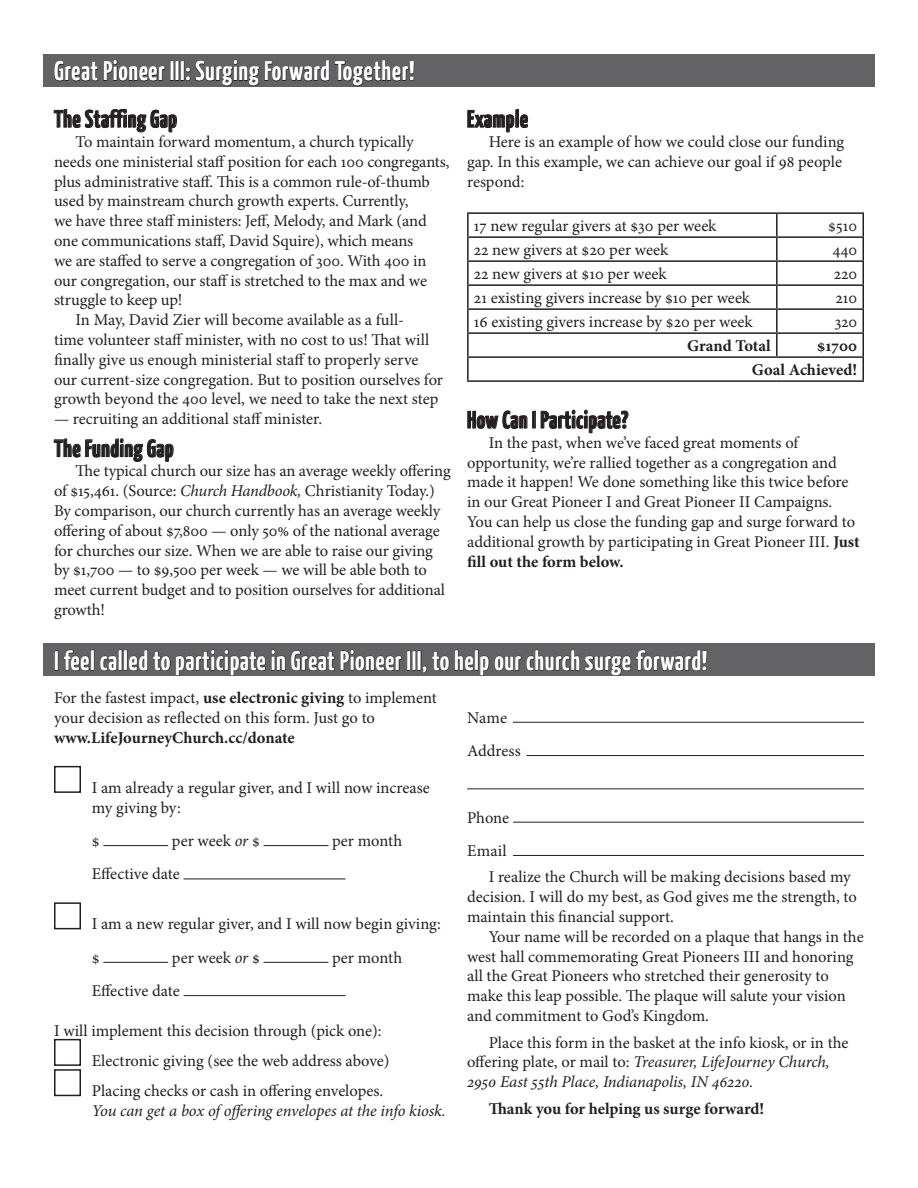
<style>
.page{position:relative;width:918px;height:1188px;background:#fff}
.page>*{position:absolute;margin:0;border:0;box-sizing:border-box;transform-origin:0 0}
.t1{font:700 27px "Yanone Kaffeesatz";letter-spacing:.02em;color:#fff}
.t2{font:700 24px "Yanone Kaffeesatz";letter-spacing:.02em;color:#231f20}
.t3{font:16.5px/19.8px "Minion Pro";letter-spacing:-.005em;color:#231f20}
.t4{font:700 16.5px/24px "Minion Pro";color:#231f20;text-align:right}
.t5{font:italic 16.5px "Minion Pro";letter-spacing:-.01em;color:#231f20}
.s1{font-style:italic}
.s2{font-weight:700}
</style>
<div class="page">
<div style="left:54px;top:766px;width:27px;height:27px;border:2px solid #231f20"></div>
<hr style="left:103px;top:845px;width:65px;height:1px;background:#231f20">
<hr style="left:264px;top:845px;width:64px;height:1px;background:#231f20">
<hr style="left:184px;top:879px;width:162px;height:1px;background:#231f20">
<div style="left:54px;top:902px;width:27px;height:27px;border:2px solid #231f20"></div>
<hr style="left:103px;top:962px;width:65px;height:1px;background:#231f20">
<hr style="left:264px;top:962px;width:64px;height:1px;background:#231f20">
<hr style="left:184px;top:995px;width:162px;height:1px;background:#231f20">
<div style="left:54px;top:1039px;width:27px;height:27px;border:2px solid #231f20"></div>
<div style="left:54px;top:1069px;width:27px;height:27px;border:2px solid #231f20"></div>
<svg style="left:53px;top:109px;width:124px;height:24px"></svg>
<svg style="left:53px;top:438px;width:121px;height:24px"></svg>
<div style="left:43px;top:54px;width:832px;height:32px;background:#636366"></div>
<svg style="left:54px;top:60px;width:361px;height:26px"></svg>
<svg style="left:467px;top:109px;width:61px;height:24px"></svg>
<hr style="left:467px;top:212px;width:310px;height:2px;background:#231f20">
<hr style="left:467px;top:214px;width:2px;height:22px;background:#231f20">
<hr style="left:777px;top:212px;width:87px;height:2px;background:#231f20">
<hr style="left:776px;top:214px;width:2px;height:22px;background:#231f20">
<hr style="left:862px;top:214px;width:2px;height:22px;background:#231f20">
<hr style="left:467px;top:236px;width:310px;height:2px;background:#231f20">
<hr style="left:467px;top:238px;width:2px;height:22px;background:#231f20">
<hr style="left:777px;top:236px;width:87px;height:2px;background:#231f20">
<hr style="left:776px;top:238px;width:2px;height:22px;background:#231f20">
<hr style="left:862px;top:238px;width:2px;height:22px;background:#231f20">
<hr style="left:467px;top:260px;width:310px;height:2px;background:#231f20">
<hr style="left:467px;top:262px;width:2px;height:22px;background:#231f20">
<hr style="left:777px;top:260px;width:87px;height:2px;background:#231f20">
<hr style="left:776px;top:262px;width:2px;height:22px;background:#231f20">
<hr style="left:862px;top:262px;width:2px;height:22px;background:#231f20">
<hr style="left:467px;top:284px;width:310px;height:2px;background:#231f20">
<hr style="left:467px;top:286px;width:2px;height:22px;background:#231f20">
<hr style="left:777px;top:284px;width:87px;height:2px;background:#231f20">
<hr style="left:776px;top:286px;width:2px;height:22px;background:#231f20">
<hr style="left:862px;top:286px;width:2px;height:22px;background:#231f20">
<hr style="left:467px;top:308px;width:310px;height:2px;background:#231f20">
<hr style="left:467px;top:310px;width:2px;height:22px;background:#231f20">
<hr style="left:777px;top:308px;width:87px;height:2px;background:#231f20">
<hr style="left:776px;top:310px;width:2px;height:22px;background:#231f20">
<hr style="left:862px;top:310px;width:2px;height:22px;background:#231f20">
<hr style="left:467px;top:332px;width:310px;height:2px;background:#231f20">
<hr style="left:467px;top:334px;width:2px;height:22px;background:#231f20">
<hr style="left:777px;top:332px;width:87px;height:2px;background:#231f20">
<hr style="left:776px;top:334px;width:2px;height:22px;background:#231f20">
<hr style="left:862px;top:334px;width:2px;height:22px;background:#231f20">
<hr style="left:467px;top:356px;width:310px;height:2px;background:#231f20">
<hr style="left:467px;top:358px;width:2px;height:22px;background:#231f20">
<hr style="left:777px;top:356px;width:87px;height:2px;background:#231f20">
<hr style="left:862px;top:358px;width:2px;height:22px;background:#231f20">
<hr style="left:467px;top:380px;width:310px;height:2px;background:#231f20">
<hr style="left:777px;top:380px;width:87px;height:2px;background:#231f20">
<svg style="left:467px;top:409px;width:162px;height:25px"></svg>
<div style="left:43px;top:644px;width:832px;height:32px;background:#636366"></div>
<svg style="left:54px;top:649px;width:654px;height:27px"></svg>
<hr style="left:513px;top:722px;width:351px;height:1px;background:#231f20">
<hr style="left:526px;top:755px;width:338px;height:1px;background:#231f20">
<hr style="left:467px;top:788px;width:397px;height:1px;background:#231f20">
<hr style="left:513px;top:822px;width:351px;height:1px;background:#231f20">
<hr style="left:513px;top:855px;width:351px;height:1px;background:#231f20">
<h1 class="t1" style="left:54px;top:53px;width:362px">Great Pioneer III: Surging Forward Together!</h1>
<h2 class="t2" style="left:54px;top:103px;width:125px">The Staffing Gap</h2>
<p class="t3" style="left:76px;top:132px;width:340px">To maintain forward momentum, a church typically</p>
<p class="t3" style="left:54px;top:152px;width:397px">needs one ministerial staff position for each 100 congregants,</p>
<p class="t3" style="left:54px;top:172px;width:378px">plus administrative staff. This is a common rule-of-thumb</p>
<p class="t3" style="left:54px;top:191px;width:356px">used by mainstream church growth experts. Currently,</p>
<p class="t3" style="left:54px;top:211px;width:374px">we have three staff ministers: Jeff, Melody, and Mark (and</p>
<p class="t3" style="left:54px;top:231px;width:361px">one communications staff, David Squire), which means</p>
<p class="t3" style="left:54px;top:251px;width:374px">we are staffed to serve a congregation of 300. With 400 in</p>
<p class="t3" style="left:54px;top:271px;width:375px">our congregation, our staff is stretched to the max and we</p>
<p class="t3" style="left:54px;top:290px;width:130px">struggle to keep up!</p>
<p class="t3" style="left:76px;top:310px;width:330px">In May, David Zier will become available as a full-</p>
<p class="t3" style="left:54px;top:330px;width:377px">time volunteer staff minister, with no cost to us! That will</p>
<p class="t3" style="left:54px;top:350px;width:366px">finally give us enough ministerial staff to properly serve</p>
<p class="t3" style="left:54px;top:370px;width:391px">our current-size congregation. But to position ourselves for</p>
<p class="t3" style="left:54px;top:389px;width:386px">growth beyond the 400 level, we need to take the next step</p>
<p class="t3" style="left:54px;top:409px;width:270px">— recruiting an additional staff minister.</p>
<h2 class="t2" style="left:54px;top:432px;width:121px">The Funding Gap</h2>
<p class="t3" style="left:54px;top:461px;width:398px;text-indent:22px">The typical church our size has an average weekly offering of $15,461. (Source: <span class="s1">Church Handbook,</span> Christianity Today.)<br>By comparison, our church currently has an average weekly offering of about $7,800 — only 50% of the national average for churches our size. When we are able to raise our giving by $1,700 — to $9,500 per week — we will be able both to meet current budget and to position ourselves for additional growth!</p>
<h2 class="t2" style="left:467px;top:103px;width:62px">Example</h2>
<p class="t3" style="left:467px;top:132px;width:379px;text-indent:22px">Here is an example of how we could close our funding gap. In this example, we can achieve our goal if 98 people respond:</p>
<p class="t3" style="left:474px;top:216px;width:244px">17 new regular givers at $30 per week</p>
<p class="t3" style="left:828px;top:216px;width:31px">$510</p>
<p class="t3" style="left:474px;top:240px;width:196px">22 new givers at $20 per week</p>
<p class="t3" style="left:832px;top:240px;width:26px">440</p>
<p class="t3" style="left:474px;top:264px;width:194px">22 new givers at $10 per week</p>
<p class="t3" style="left:834px;top:264px;width:25px">220</p>
<p class="t3" style="left:474px;top:288px;width:278px">21 existing givers increase by $10 per week</p>
<p class="t3" style="left:835px;top:288px;width:23px">210</p>
<p class="t3" style="left:474px;top:312px;width:280px">16 existing givers increase by $20 per week</p>
<p class="t3" style="left:835px;top:312px;width:24px">320</p>
<p class="t4" style="left:687px;top:334px;width:85px">Grand Total</p>
<p class="t4" style="left:752px;top:334px;width:107px">$1700<br>Goal Achieved!</p>
<h2 class="t2" style="left:467px;top:404px;width:163px">How Can I Participate?</h2>
<p class="t3" style="left:467px;top:433px;width:394px;text-indent:22px">In the past, when we’ve faced great moments of opportunity, we’re rallied together as a congregation and made it happen! We done something like this twice before in our Great Pioneer I and Great Pioneer II Campaigns.<br>You can help us close the funding gap and surge forward to additional growth by participating in Great Pioneer III. <span class="s2">Just fill out the form below.</span></p>
<h1 class="t1" style="left:54px;top:643px;width:655px">I feel called to participate in Great Pioneer III, to help our church surge forward!</h1>
<p class="t3" style="left:467px;top:701px;width:55px;line-height:33.3px">Name<br>Address</p>
<p class="t3" style="left:54px;top:688px;width:384px">For the fastest impact, <span class="s2">use electronic giving</span> to implement your decision as reflected on this form. Just go to</p>
<p class="t4" style="left:54px;top:725px;width:242px">www.LifeJourneyChurch.cc/donate</p>
<p class="t3" style="left:92px;top:778px;width:340px">I am already a regular giver, and I will now increase my giving by:</p>
<p class="t3" style="left:92px;top:831px;width:9px">$</p>
<p class="t3" style="left:172px;top:831px;width:89px">per week <span class="s1">or</span> $</p>
<p class="t3" style="left:332px;top:831px;width:71px">per month</p>
<p class="t3" style="left:92px;top:864px;width:89px">Effective date</p>
<p class="t3" style="left:92px;top:908px;width:350px;line-height:33.3px">I am a new regular giver, and I will now begin giving: $</p>
<p class="t3" style="left:467px;top:801px;width:44px;line-height:33.3px">Phone<br>Email</p>
<p class="t3" style="left:467px;top:867px;width:391px;text-indent:22px">I realize the Church will be making decisions based my decision. I will do my best, as God gives me the strength, to maintain this financial support.</p>
<p class="t3" style="left:467px;top:927px;width:398px;text-indent:22px">Your name will be recorded on a plaque that hangs in the west hall commemorating Great Pioneers III and honoring all the Great Pioneers who stretched their generosity to make this leap possible. The plaque will salute your vision and commitment to God’s Kingdom.</p>
<p class="t3" style="left:467px;top:1032px;width:383px;text-indent:22px">Place this form in the basket at the info kiosk, or in the offering plate, or mail to: <span class="s1">Treasurer, LifeJourney Church,<br>2950 East 55th Place, Indianapolis, IN 46220.</span></p>
<p class="t4" style="left:489px;top:1096px;width:277px">Thank you for helping us surge forward!</p>
<p class="t3" style="left:172px;top:948px;width:89px">per week <span class="s1">or</span> $</p>
<p class="t3" style="left:332px;top:948px;width:71px">per month</p>
<p class="t3" style="left:92px;top:981px;width:89px">Effective date</p>
<p class="t3" style="left:92px;top:1015px;width:299px;line-height:30.3px;text-indent:-38px">I will implement this decision through (pick one):<br>Electronic giving (see the web address above)<br>Placing checks or cash in offering envelopes.</p>
<p class="t5" style="left:92px;top:1099px;width:356px">You can get a box of offering envelopes at the info kiosk.</p>
</div>
